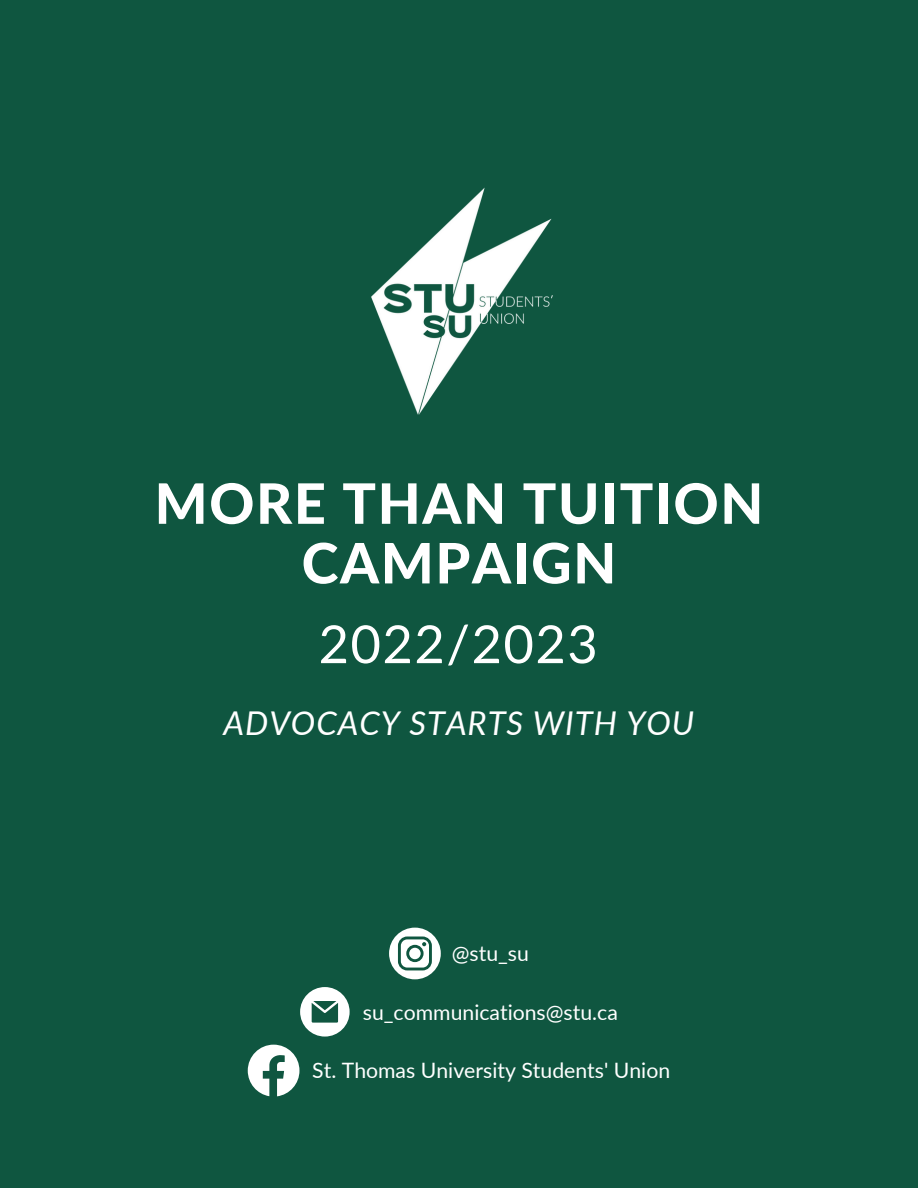
<style>
.page{position:relative;width:918px;height:1188px;background:#0f5640}
.page>*{position:absolute;margin:0;border:0;box-sizing:border-box;transform-origin:0 0}
.t1{font:800 55.8px/59.7px "Lato";letter-spacing:.03em;color:#fff;text-align:center}
.t2{font:52.5px "Lato";letter-spacing:.03em;color:#fff}
.t3{font:italic 32.85px "Lato";letter-spacing:.03em;color:#fff}
.t4{font:21.15px "Lato";color:#fff}
</style>
<div class="page">
<img style="left:371px;top:187px;width:182px;height:228px">
<svg style="left:300px;top:987px;width:50px;height:50px"></svg>
<svg style="left:389px;top:928px;width:52px;height:51px"></svg>
<svg style="left:248px;top:1045px;width:52px;height:51px"></svg>
<h1 class="t1" style="left:155px;top:472px;width:610px">MORE THAN TUITION<br>CAMPAIGN</h1>
<h2 class="t2" style="left:319px;top:611px;width:281px">2022/2023</h2>
<h3 class="t3" style="left:224px;top:703px;width:472px">ADVOCACY STARTS WITH YOU</h3>
<p class="t4" style="left:452px;top:940px;width:79px">@stu_su</p>
<p class="t4" style="left:363px;top:999px;width:256px">su_communications@stu.ca</p>
<p class="t4" style="left:312px;top:1057px;width:359px">St. Thomas University Students' Union</p>
</div>
